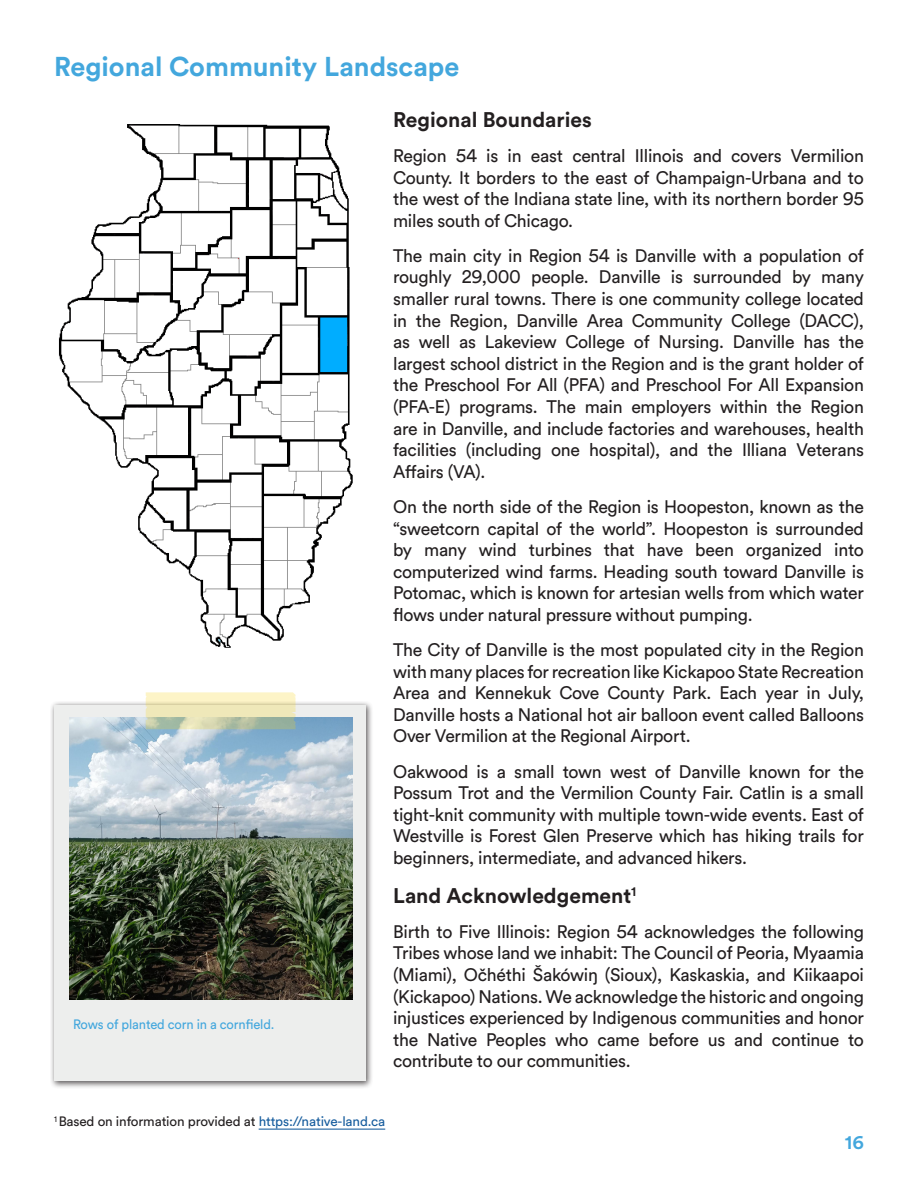
<style>
.page{position:relative;width:918px;height:1188px;background:#fff}
.page>*{position:absolute;margin:0;border:0;box-sizing:border-box;transform-origin:0 0}
.t1{font:700 27px "Circular Air Pro";color:#43a7dd}
.t2{font:700 21px "Circular Air Pro";color:#231f20}
.t3{font:18px/21.6px "Circular Air Pro";letter-spacing:-.015em;color:#231f20;text-align:justify}
.t4{font:700 18px "Circular Air Pro";color:#43a7dd}
.t5{font:13.5px "Circular Air Pro";letter-spacing:-.01em;color:#231f20}
.t6{font:13.5px "Circular Air Pro";letter-spacing:-.01em;color:#43a7dd;scale:.96 1}
.s1{color:#175d9e}
</style>
<div class="page">
<div style="left:50px;top:701px;width:324px;height:388px;background:#231f20;opacity:.75"></div>
<div style="left:55px;top:705px;width:311px;height:375px;background:#edeeed"></div>
<img style="left:69px;top:718px;width:284px;height:282px">
<svg style="left:146px;top:692px;width:150px;height:34px;background:#e3e0b8"></svg>
<hr style="left:259px;top:1129px;width:126px;height:1px;background:#175d9e">
<img style="left:58px;top:124px;width:295px;height:524px">
<img style="left:77px;top:726px;width:267px;height:264px">
<h2 class="t1" style="left:54px;top:48px;width:407px">Regional Community Landscape</h2>
<p class="t6" style="left:73px;top:1015px;width:211px">Rows of planted corn in a cornfield.</p>
<h3 class="t2" style="left:393px;top:105px;width:200px">Regional Boundaries</h3>
<p class="t3" style="left:393px;top:144px;width:472px">Region 54 is in east central Illinois and covers Vermilion County. It borders to the east of Champaign-Urbana and to the west of the Indiana state line, with its northern border 95 miles south of Chicago.</p>
<p class="t3" style="left:393px;top:244px;width:472px">The main city in Region 54 is Danville with a population of roughly 29,000 people. Danville is surrounded by many smaller rural towns. There is one community college located in the Region, Danville Area Community College (DACC), as well as Lakeview College of Nursing. Danville has the largest school district in the Region and is the grant holder of the Preschool For All (PFA) and Preschool For All Expansion (PFA-E) programs. The main employers within the Region are in Danville, and include factories and warehouses, health facilities (including one hospital), and the Illiana Veterans Affairs (VA).</p>
<p class="t3" style="left:393px;top:495px;width:472px">On the north side of the Region is Hoopeston, known as the “sweetcorn capital of the world”. Hoopeston is surrounded by many wind turbines that have been organized into computerized wind farms. Heading south toward Danville is Potomac, which is known for artesian wells from which water flows under natural pressure without pumping.</p>
<p class="t3" style="left:393px;top:638px;width:472px">The City of Danville is the most populated city in the Region with many places for recreation like Kickapoo State Recreation Area and Kennekuk Cove County Park. Each year in July, Danville hosts a National hot air balloon event called Balloons Over Vermilion at the Regional Airport.</p>
<p class="t3" style="left:393px;top:760px;width:472px">Oakwood is a small town west of Danville known for the Possum Trot and the Vermilion County Fair. Catlin is a small tight-knit community with multiple town-wide events. East of Westville is Forest Glen Preserve which has hiking trails for beginners, intermediate, and advanced hikers.</p>
<h3 class="t2" style="left:393px;top:881px;width:245px">Land Acknowledgement<sup>1</sup></h3>
<p class="t3" style="left:393px;top:920px;width:472px">Birth to Five Illinois: Region 54 acknowledges the following Tribes whose land we inhabit: The Council of Peoria, Myaamia (Miami), Očhéthi Šakówiŋ (Sioux), Kaskaskia, and Kiikaapoi (Kickapoo) Nations. We acknowledge the historic and ongoing injustices experienced by Indigenous communities and honor the Native Peoples who came before us and continue to contribute to our communities.</p>
<p class="t5" style="left:54px;top:1113px;width:333px"><sup>1</sup> Based on information provided at <span class="s1">https://native-land.ca</span></p>
<p class="t4" style="left:845px;top:1130px;width:21px">16</p>
</div>
